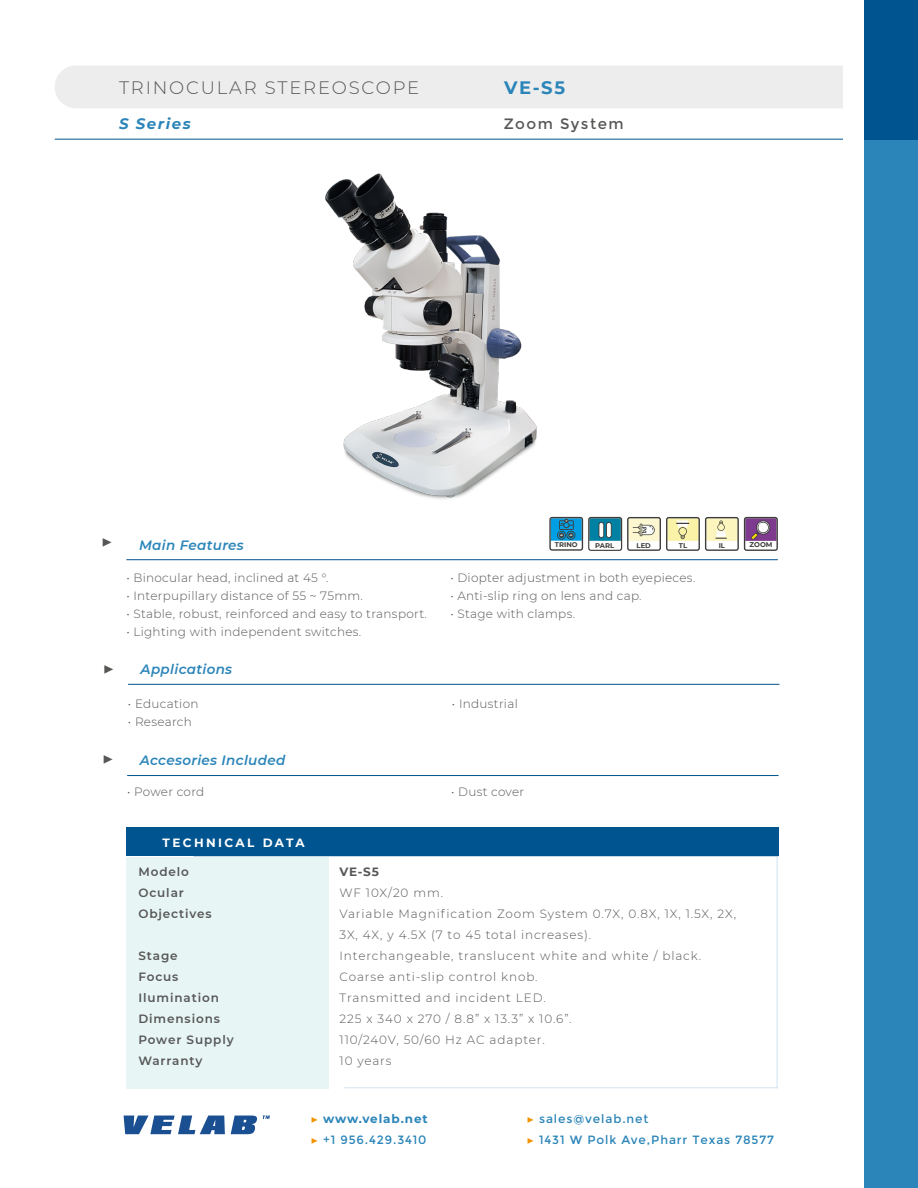
<style>
.page{position:relative;width:918px;height:1188px;background:#fff}
.page>*{position:absolute;margin:0;border:0;box-sizing:border-box;transform-origin:0 0}
.t1{font:300 18px "Montserrat";letter-spacing:.1em;color:#575756}
.t2{font:700 18px "Montserrat";color:#2b85b9}
.t3{font:18px "Minion Pro";color:#575756}
.t4{font:15px "Montserrat";letter-spacing:.1em;color:#575756}
.t5{font:italic 700 15px "Montserrat";letter-spacing:.1em;color:#2b85b9}
.t6{font:italic 600 13.5px "Montserrat";letter-spacing:.025em;color:#2b85b9}
.t7{font:300 12px "Montserrat";letter-spacing:.025em;color:#575756}
.t8{font:300 12px "Montserrat";letter-spacing:.075em;color:#575756}
.t9{font:600 12px "Montserrat";letter-spacing:.075em;color:#575756}
.t10{font:12px "Montserrat";letter-spacing:.075em;color:#2b85b9}
.t11{font:700 12px "Montserrat";letter-spacing:.075em;color:#2b85b9}
.t12{font:700 12px "Montserrat";letter-spacing:.2em;color:#fff}
.t13{font:700 12px "Montserrat";color:#575756}
.t14{font:700 6.9px "Montserrat";color:#3d3d3b}
.t15{font:700 6.75px "Montserrat";color:#3d3d3b}
.s1{font-family:"Minion Pro";font-weight:400;color:#f39200}
.s2{font-family:"Minion Pro";color:#f39200}
</style>
<div class="page">
<div style="left:55px;top:65px;width:808px;height:43px;background:#ededed;border-radius:22px"></div>
<hr style="left:55px;top:139px;width:810px;height:1px;background:#00548f">
<div style="left:864px;top:140px;width:54px;height:1048px;background:#2b85b9"></div>
<div style="left:864px;top:0;width:54px;height:140px;background:#00548f"></div>
<div style="left:844px;top:1px;width:20px;height:1186px;background:#fff"></div>
<svg style="left:124px;top:1116px;width:101px;height:18px"></svg>
<svg style="left:231px;top:1116px;width:26px;height:18px"></svg>
<svg style="left:263px;top:1116px;width:7px;height:3px"></svg>
<div style="left:126px;top:857px;width:202px;height:232px;background:#e7f5f5"></div>
<hr style="left:776px;top:857px;width:2px;height:231px;background:#2b85b9">
<hr style="left:344px;top:1087px;width:434px;height:2px;background:#2b85b9">
<hr style="left:127px;top:775px;width:651px;height:1px;background:#00548f">
<hr style="left:128px;top:684px;width:651px;height:1px;background:#00548f">
<hr style="left:127px;top:559px;width:651px;height:1px;background:#00548f">
<div style="left:126px;top:827px;width:653px;height:29px;background:#00548f"></div>
<img style="left:325px;top:173px;width:233px;height:344px">
<svg style="left:549px;top:517px;width:229px;height:34px"></svg>
<p class="t1" style="left:119px;top:76px;width:302px">TRINOCULAR STEREOSCOPE</p>
<p class="t2" style="left:504px;top:75px;width:62px">VE-S5</p>
<p class="t5" style="left:119px;top:113px;width:73px">S Series</p>
<p class="t4" style="left:504px;top:115px;width:121px">Zoom System</p>
<p class="t3" style="left:102px;top:529px;width:12px">▶</p>
<p class="t6" style="left:139px;top:535px;width:106px">Main Features</p>
<p class="t15" style="left:555px;top:540px;width:24px">TRINO</p>
<p class="t14" style="left:595px;top:540px;width:21px">PARL</p>
<p class="t14" style="left:637px;top:540px;width:16px">LED</p>
<p class="t14" style="left:679px;top:540px;width:10px">TL</p>
<p class="t14" style="left:719px;top:540px;width:8px">IL</p>
<p class="t14" style="left:750px;top:540px;width:24px">ZOOM</p>
<p class="t7" style="left:126px;top:569px;width:204px">• Binocular head, inclined at 45 °.</p>
<p class="t7" style="left:450px;top:569px;width:247px">• Diopter adjustment in both eyepieces.</p>
<p class="t7" style="left:126px;top:587px;width:238px">• Interpupillary distance of 55 ~ 75mm.</p>
<p class="t7" style="left:450px;top:587px;width:193px">• Anti-slip ring on lens and cap.</p>
<p class="t7" style="left:126px;top:605px;width:302px">• Stable, robust, reinforced and easy to transport.</p>
<p class="t7" style="left:450px;top:605px;width:126px">• Stage with clamps.</p>
<p class="t7" style="left:126px;top:623px;width:236px">• Lighting with independent switches.</p>
<p class="t3" style="left:103px;top:656px;width:12px">▶</p>
<p class="t6" style="left:141px;top:660px;width:93px">Applications</p>
<p class="t7" style="left:128px;top:696px;width:72px">• Education</p>
<p class="t7" style="left:452px;top:696px;width:67px">• Industrial</p>
<p class="t7" style="left:128px;top:714px;width:65px">• Research</p>
<p class="t3" style="left:102px;top:747px;width:12px">▶</p>
<p class="t6" style="left:140px;top:751px;width:147px">Accesories Included</p>
<p class="t7" style="left:127px;top:784px;width:79px">• Power cord</p>
<p class="t7" style="left:451px;top:784px;width:75px">• Dust cover</p>
<p class="t12" style="left:163px;top:834px;width:143px">TECHNICAL DATA</p>
<p class="t9" style="left:138px;top:864px;width:52px">Modelo</p>
<p class="t9" style="left:138px;top:885px;width:47px">Ocular</p>
<p class="t9" style="left:138px;top:906px;width:75px">Objectives</p>
<p class="t9" style="left:138px;top:948px;width:41px">Stage</p>
<p class="t9" style="left:138px;top:969px;width:42px">Focus</p>
<p class="t9" style="left:138px;top:990px;width:82px">Ilumination</p>
<p class="t9" style="left:138px;top:1011px;width:83px">Dimensions</p>
<p class="t9" style="left:138px;top:1032px;width:97px">Power Supply</p>
<p class="t9" style="left:138px;top:1053px;width:65px">Warranty</p>
<p class="t13" style="left:340px;top:863px;width:41px">VE-S5</p>
<p class="t7" style="left:340px;top:885px;width:105px">WF 10X/20 mm.</p>
<p class="t8" style="left:340px;top:906px;width:398px">Variable Magnification Zoom System 0.7X, 0.8X, 1X, 1.5X, 2X,</p>
<p class="t8" style="left:340px;top:927px;width:253px">3X, 4X, y 4.5X (7 to 45 total increases).</p>
<p class="t8" style="left:340px;top:948px;width:363px">Interchangeable, translucent white and white / black.</p>
<p class="t8" style="left:340px;top:969px;width:200px">Coarse anti-slip control knob.</p>
<p class="t8" style="left:340px;top:990px;width:208px">Transmitted and incident LED.</p>
<p class="t8" style="left:340px;top:1011px;width:234px">225 x 340 x 270 / 8.8” x 13.3” x 10.6”.</p>
<p class="t8" style="left:340px;top:1032px;width:207px">110/240V, 50/60 Hz AC adapter.</p>
<p class="t7" style="left:340px;top:1053px;width:54px">10 years</p>
<p class="t11" style="left:311px;top:1110px;width:119px"><span class="s1">▶</span> www.velab.net</p>
<p class="t10" style="left:527px;top:1111px;width:123px"><span class="s2">▶</span> sales@velab.net</p>
<p class="t10" style="left:311px;top:1132px;width:117px"><span class="s2">▶</span> +1 956.429.3410</p>
<p class="t10" style="left:527px;top:1132px;width:249px"><span class="s2">▶</span> 1431 W Polk Ave,Pharr Texas 78577</p>
</div>
